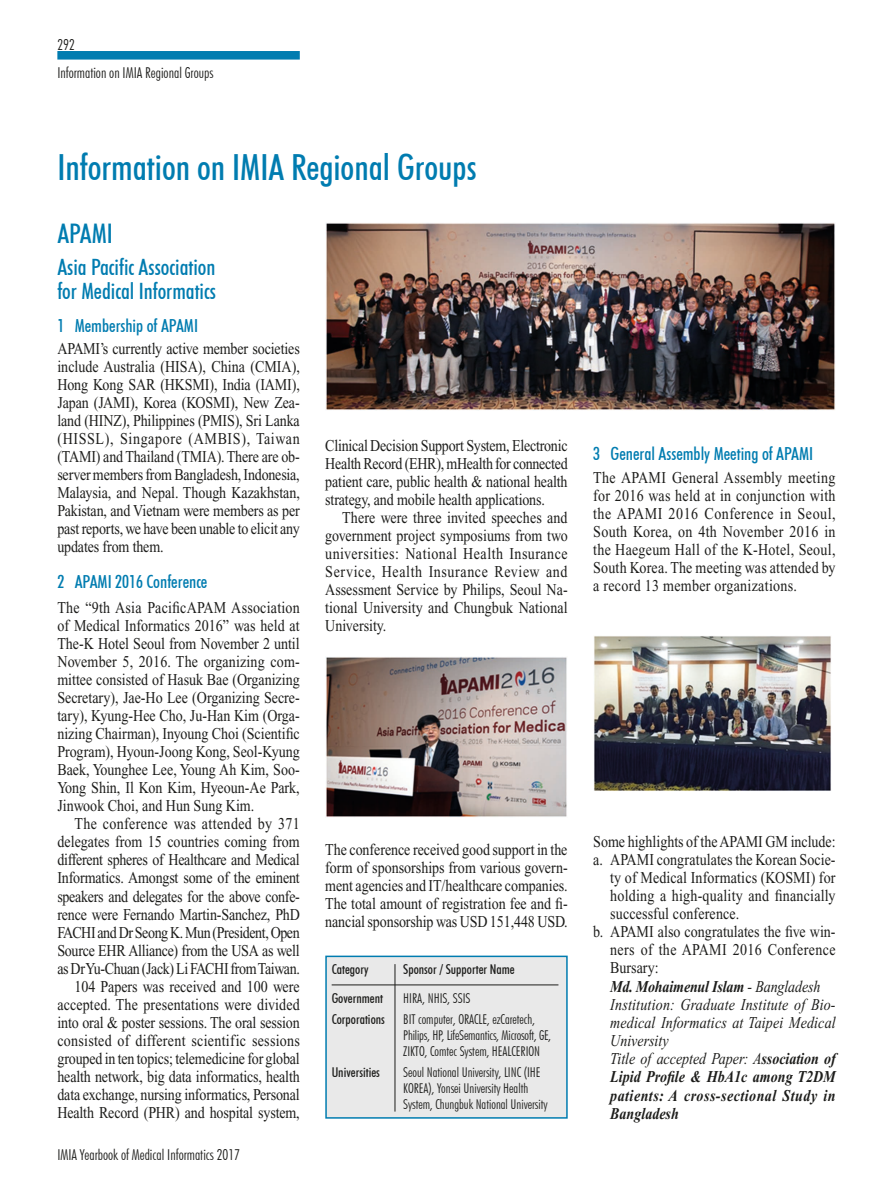
<style>
.page{position:relative;width:893px;height:1191px;background:#fff}
.page>*{position:absolute;margin:0;border:0;box-sizing:border-box;transform-origin:0 0}
.t1{font:500 condensed 36px "Futura BT";color:#007cb0}
.t2{font:500 condensed 27px "Futura BT";color:#007cb0}
.t3{font:500 condensed 22.5px/24px "Futura BT";color:#007cb0}
.t4{font:500 condensed 18px "Futura BT";color:#007cb0}
.t5{font:16.5px/18px "Times";letter-spacing:-.01em;color:#1d1d1b;text-align:justify;scale:.85 1}
.t6{font:italic 16.5px "Times";letter-spacing:.01em;color:#1d1d1b;scale:.85 1}
.t7{font:italic 700 16.5px "Times";letter-spacing:.005em;color:#1d1d1b;scale:.85 1}
.t8{font:16.5px "Times";letter-spacing:.01em;color:#1d1d1b;scale:.85 1}
.t9{font:16.5px "Times";letter-spacing:.015em;color:#1d1d1b;scale:.85 1}
.t10{font:italic 700 16.5px "Times";letter-spacing:.035em;color:#1d1d1b;scale:.85 1}
.t11{font:16.5px "Times";letter-spacing:.025em;color:#1d1d1b;scale:.85 1}
.t12{font:300 condensed 15px "Futura BT";color:#1d1d1b}
.t13{font:300 condensed 13.5px/16.2px "Futura BT";color:#1d1d1b}
.t14{font:500 condensed 13.5px/29px "Futura BT";color:#1d1d1b}
.s1{font-weight:400}
.s2{font-weight:700}
</style>
<div class="page">
<div style="left:57px;top:51px;width:243px;height:9px;background:#007cb0"></div>
<img style="left:325px;top:223px;width:510px;height:187px">
<img style="left:325px;top:656px;width:242px;height:161px">
<div style="left:325px;top:955px;width:243px;height:163px;background:#e9e9e9;border:2px solid #007cb0"></div>
<hr style="left:332px;top:984px;width:226px;height:1px;background:#1d1d1b">
<hr style="left:395px;top:964px;width:1px;height:147px;background:#1d1d1b">
<img style="left:594px;top:636px;width:237px;height:155px">
<p class="t12" style="left:57px;top:35px;width:19px">292</p>
<p class="t12" style="left:57px;top:64px;width:157px">Information on IMIA Regional Groups</p>
<h1 class="t1" style="left:57px;top:146px;width:421px">Information on IMIA Regional Groups</h1>
<h2 class="t2" style="left:57px;top:217px;width:57px">APAMI</h2>
<h3 class="t3" style="left:57px;top:255px;width:160px">Asia Pacific Association for Medical Informatics</h3>
<p class="t4" style="left:57px;top:314px;width:142px">1 Membership of APAMI</p>
<p class="t5" style="left:57px;top:339px;width:287px">APAMI’s currently active member societies include Australia (HISA), China (CMIA), Hong Kong SAR (HKSMI), India (IAMI), Japan (JAMI), Korea (KOSMI), New Zea&shy;land (HINZ), Philippines (PMIS), Sri Lanka (HISSL), Singapore (AMBIS), Taiwan (TAMI) and Thailand (TMIA). There are ob&shy;server members from Bangladesh, Indonesia, Malaysia, and Nepal. Though Kazakhstan, Pakistan, and Vietnam were members as per past reports, we have been unable to elicit any updates from them.</p>
<p class="t4" style="left:57px;top:571px;width:152px">2 APAMI 2016 Conference</p>
<p class="t5" style="left:57px;top:598px;width:287px">The “9th Asia PacificAPAM Association of Medical Informatics 2016” was held at The-K Hotel Seoul from November 2 until November 5, 2016. The organizing com&shy;mittee consisted of Hasuk Bae (Organizing Secretary), Jae-Ho Lee (Organizing Secre&shy;tary), Kyung-Hee Cho, Ju-Han Kim (Orga&shy;nizing Chairman), Inyoung Choi (Scientific Program), Hyoun-Joong Kong, Seol-Kyung Baek, Younghee Lee, Young Ah Kim, Soo-Yong Shin, Il Kon Kim, Hyeoun-Ae Park, Jinwook Choi, and Hun Sung Kim.</p>
<p class="t5" style="left:57px;top:814px;width:287px;text-align:right">The conference was attended by 371 delegates from 15 countries coming from different spheres of Healthcare and Medical Informatics. Amongst some of the eminent speakers and delegates for the above confe&shy;rence were Fernando Martin-Sanchez, PhD FACHI and Dr Seong K. Mun (President, Open Source EHR Alliance) from the USA as well as Dr Yu-Chuan (Jack) Li FACHI from Taiwan.<br>104 Papers was received and 100 were accepted. The presentations were divided into oral &amp; poster sessions. The oral session consisted of different scientific sessions grouped in ten topics; telemedicine for global health network, big data informatics, health data exchange, nursing informatics, Personal Health Record (PHR) and hospital system,</p>
<p class="t5" style="left:325px;top:436px;width:287px">Clinical Decision Support System, Electronic Health Record (EHR), mHealth for connected patient care, public health &amp; national health strategy, and mobile health applications.</p>
<p class="t5" style="left:325px;top:508px;width:287px;text-indent:17px">There were three invited speeches and government project symposiums from two universities: National Health Insurance Service, Health Insurance Review and Assessment Service by Philips, Seoul Na&shy;tional University and Chungbuk National University.</p>
<p class="t5" style="left:325px;top:840px;width:287px">The conference received good support in the form of sponsorships from various govern&shy;ment agencies and IT/healthcare companies.<br>The total amount of registration fee and fi&shy;nancial sponsorship was USD 151,448 USD.</p>
<p class="t14" style="left:332px;top:955px;width:53px">Category<br>Government</p>
<p class="t14" style="left:332px;top:1004px;width:55px">Corporations</p>
<p class="t14" style="left:403px;top:955px;width:113px">Sponsor / Supporter Name</p>
<p class="t13" style="left:403px;top:988px;width:133px;line-height:20.4px">HIRA, NHIS, SSIS<br>BIT computer, ORACLE, ezCaretech,</p>
<p class="t13" style="left:403px;top:1027px;width:149px">Philips, HP, LifeSemantics, Microsoft, GE,<br>ZIKTO, Comtec System, HEALCERION</p>
<p class="t13" style="left:403px;top:1063px;width:146px">Seoul National University, LINC (IHE<br>KOREA), Yonsei University Health<br>System, Chungbuk National University</p>
<p class="t14" style="left:332px;top:1057px;width:50px">Universities</p>
<p class="t12" style="left:57px;top:1145px;width:184px">IMIA Yearbook of Medical Informatics 2017</p>
<p class="t4" style="left:593px;top:443px;width:222px">3 General Assembly Meeting of APAMI</p>
<p class="t5" style="left:593px;top:468px;width:287px">The APAMI General Assembly meeting for 2016 was held at in conjunction with the APAMI 2016 Conference in Seoul, South Korea, on 4th November 2016 in the Haegeum Hall of the K-Hotel, Seoul, South Korea. The meeting was attended by a record 13 member organizations.</p>
<p class="t5" style="left:593px;top:832px;width:287px">Some highlights of the APAMI GM include:</p>
<p class="t5" style="left:593px;top:850px;width:287px">a. APAMI congratulates the Korean Socie-</p>
<p class="t8" style="left:610px;top:868px;width:267px">ty of Medical Informatics (KOSMI) for</p>
<p class="t9" style="left:610px;top:886px;width:267px">holding a high-quality and financially</p>
<p class="t8" style="left:610px;top:904px;width:153px">successful conference.</p>
<p class="t5" style="left:593px;top:922px;width:287px">b. APAMI also congratulates the five win-</p>
<p class="t11" style="left:610px;top:940px;width:267px">ners of the APAMI 2016 Conference</p>
<p class="t5" style="left:610px;top:959px;width:59px">Bursary:</p>
<p class="t7" style="left:610px;top:977px;width:249px">Md. Mohaimenul Islam <span class="s1">- Bangladesh</span></p>
<p class="t6" style="left:610px;top:995px;width:267px">Institution: Graduate Institute of Bio-</p>
<p class="t6" style="left:610px;top:1013px;width:267px">medical Informatics at Taipei Medical</p>
<p class="t6" style="left:610px;top:1031px;width:70px">University</p>
<p class="t6" style="left:610px;top:1049px;width:267px">Title of accepted Paper: A<span class="s2">ssociation of</span></p>
<p class="t7" style="left:610px;top:1068px;width:267px">Lipid Profile &amp; HbA1c among T2DM</p>
<p class="t10" style="left:610px;top:1086px;width:267px">patients: A cross-sectional Study in</p>
<p class="t7" style="left:610px;top:1104px;width:82px">Bangladesh</p>
</div>
